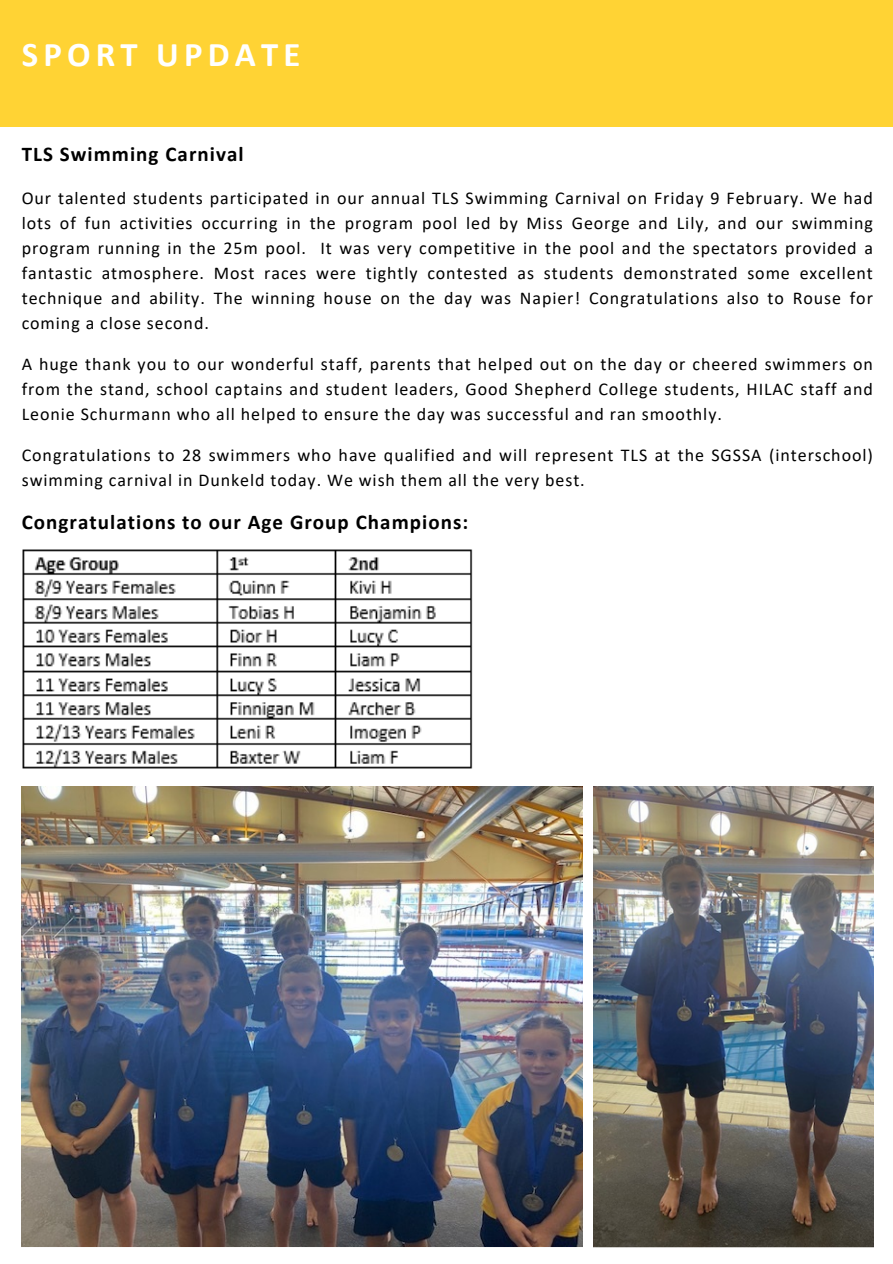
<style>
.page{position:relative;width:893px;height:1264px;background:#fff}
.page>*{position:absolute;margin:0;border:0;box-sizing:border-box;transform-origin:0 0}
.t1{font:700 34.8px "Calibri";letter-spacing:.15em;color:#fff}
.t2{font:700 21px "Calibri";letter-spacing:.05em;color:#000}
.t3{font:18px/25px "Calibri";letter-spacing:.05em;color:#000;text-align:justify}
</style>
<div class="page">
<img style="left:22px;top:786px;width:560px;height:461px">
<img style="left:593px;top:786px;width:280px;height:461px">
<div style="left:0;top:0;width:892px;height:127px;background:#ffd334"></div>
<img style="left:22px;top:549px;width:451px;height:220px">
<h1 class="t1" style="left:22px;top:40px;width:280px">SPORT UPDATE</h1>
<p class="t2" style="left:22px;top:145px;width:223px">TLS Swimming Carnival</p>
<p class="t3" style="left:22px;top:187px;width:852px">Our talented students participated in our annual TLS Swimming Carnival on Friday 9 February. We had lots of fun activities occurring in the program pool led by Miss George and Lily, and our swimming program running in the 25m pool. It was very competitive in the pool and the spectators provided a fantastic atmosphere. Most races were tightly contested as students demonstrated some excellent technique and ability. The winning house on the day was Napier! Congratulations also to Rouse for coming a close second.</p>
<p class="t3" style="left:22px;top:353px;width:852px">A huge thank you to our wonderful staff, parents that helped out on the day or cheered swimmers on from the stand, school captains and student leaders, Good Shepherd College students, HILAC staff and Leonie Schurmann who all helped to ensure the day was successful and ran smoothly.</p>
<p class="t3" style="left:22px;top:444px;width:852px">Congratulations to 28 swimmers who have qualified and will represent TLS at the SGSSA (interschool) swimming carnival in Dunkeld today. We wish them all the very best.</p>
<p class="t2" style="left:22px;top:513px;width:448px">Congratulations to our Age Group Champions:</p>
</div>
